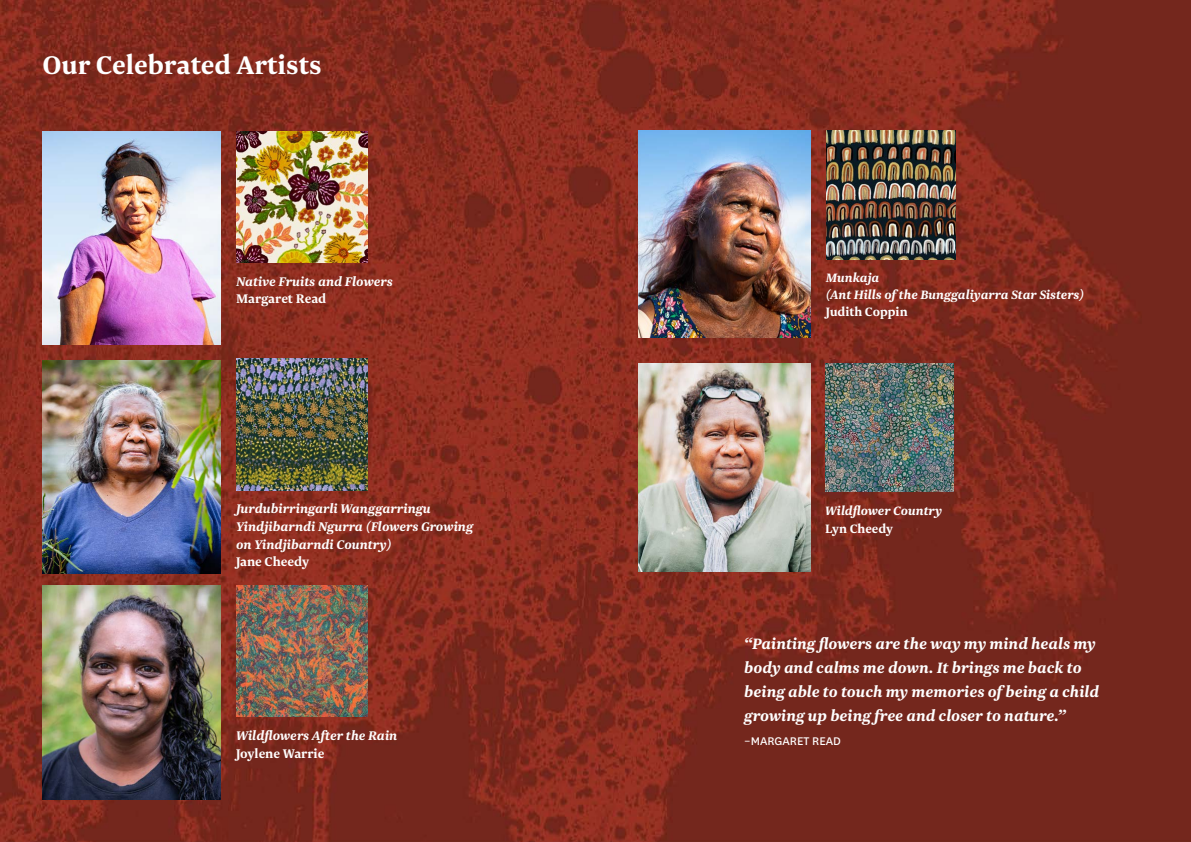
<style>
.page{position:relative;width:1191px;height:842px;background:#fff}
.page>*{position:absolute;margin:0;border:0;box-sizing:border-box;transform-origin:0 0}
.t1{font:700 30px "Newzald";color:#fff}
.t2{font:italic 700 17.6px/24px "Newzald";color:#fff}
.t3{font:italic 700 14.7px/17.6px "Newzald";color:#fff}
.t4{font:700 14.7px "Newzald";color:#fff}
.t5{font:italic 700 14.2px/17.1px "Newzald";color:#fff}
.t6{font:700 14.2px "Newzald";color:#fff}
.t7{font:13px "National";color:#fff}
</style>
<div class="page">
<img style="left:0;top:0;width:1191px;height:842px">
<img style="left:43px;top:131px;width:177px;height:214px">
<img style="left:43px;top:586px;width:177px;height:213px">
<img style="left:638px;top:364px;width:172px;height:207px">
<img style="left:43px;top:360px;width:177px;height:214px">
<img style="left:638px;top:130px;width:172px;height:208px">
<img style="left:236px;top:586px;width:131px;height:131px">
<img style="left:825px;top:364px;width:128px;height:127px">
<img style="left:236px;top:359px;width:131px;height:131px">
<img style="left:826px;top:130px;width:129px;height:129px">
<img style="left:236px;top:131px;width:131px;height:132px">
<h1 class="t1" style="left:43px;top:45px;width:280px">Our Celebrated Artists</h1>
<p class="t3" style="left:236px;top:272px;width:158px">Native Fruits and Flowers</p>
<p class="t4" style="left:236px;top:290px;width:92px">Margaret Read</p>
<p class="t3" style="left:236px;top:500px;width:239px">Jurdubirringarli Wanggarringu<br>Yindjibarndi Ngurra (Flowers Growing on Yindjibarndi Country)</p>
<p class="t4" style="left:236px;top:552px;width:75px">Jane Cheedy</p>
<p class="t3" style="left:236px;top:726px;width:163px">Wildflowers After the Rain</p>
<p class="t4" style="left:236px;top:744px;width:90px">Joylene Warrie</p>
<p class="t5" style="left:825px;top:268px;width:260px">Munkaja<br>(Ant Hills of the Bunggaliyarra Star Sisters)</p>
<p class="t6" style="left:825px;top:303px;width:83px">Judith Coppin</p>
<p class="t5" style="left:825px;top:502px;width:118px">Wildflower Country</p>
<p class="t6" style="left:825px;top:519px;width:69px">Lyn Cheedy</p>
<p class="t2" style="left:744px;top:631px;width:356px">“Painting flowers are the way my mind heals my body and calms me down. It brings me back to being able to touch my memories of being a child growing up being free and closer to nature.”</p>
<p class="t7" style="left:744px;top:732px;width:98px">–MARGARET READ</p>
</div>
